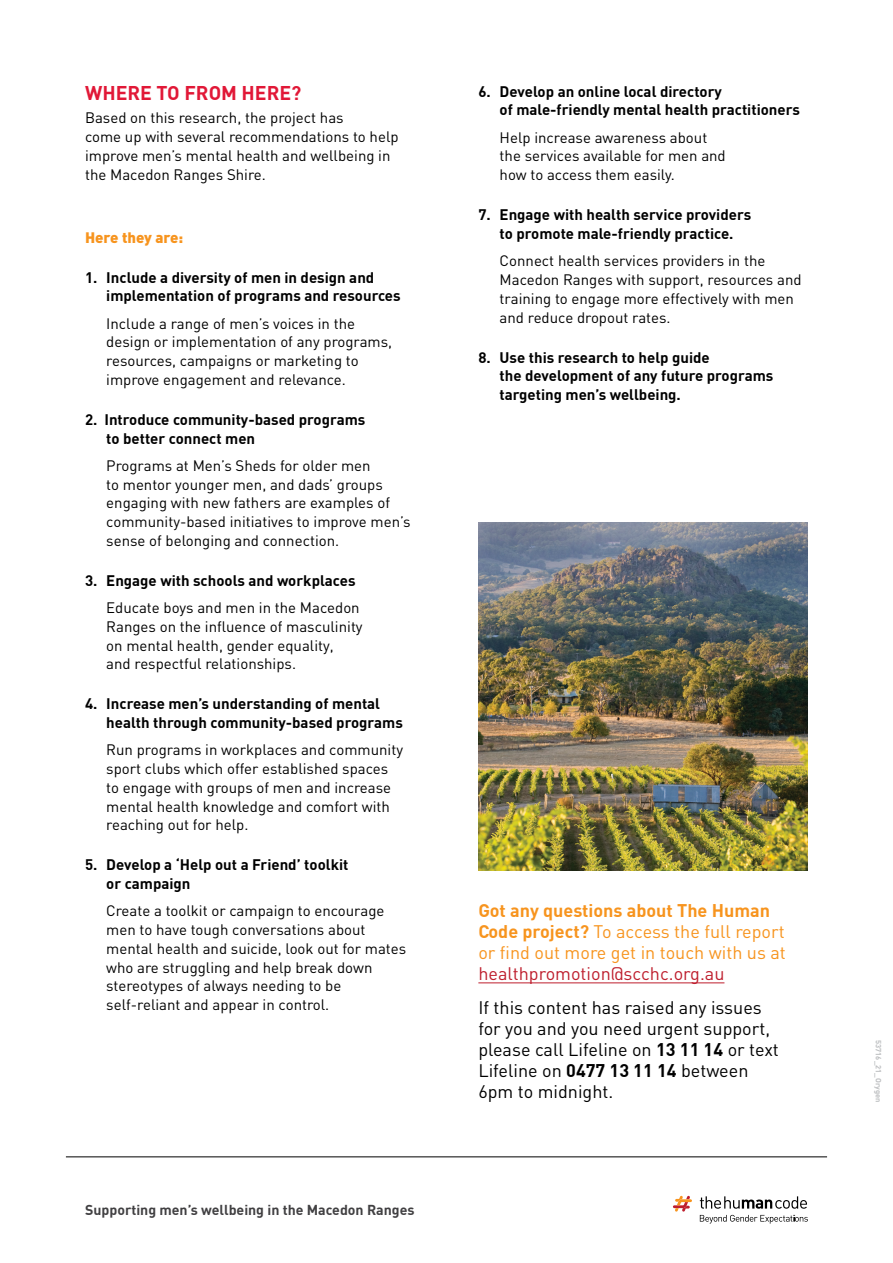
<style>
.page{position:relative;width:893px;height:1263px;background:#fff}
.page>*{position:absolute;margin:0;border:0;box-sizing:border-box;transform-origin:0 0}
.t1{font:700 19.5px "DIN";color:#e11837}
.t2{font:18px/21px "DIN";color:#000}
.t3{font:18px/21px "DIN";color:#f7941e}
.t4{font:18px "DIN";color:#be1e2d}
.t5{font:15px/18.8px "DIN";color:#000}
.t6{font:700 15px/18.8px "DIN";color:#000}
.t7{font:900 15px "DIN";color:#f7941e}
.t8{font:700 14.1px "DIN";color:#414042}
.t9{font:700 7.5px "DIN";color:#bcbec0}
.s1{font-weight:700}
</style>
<div class="page">
<hr style="left:478px;top:982px;width:246px;height:1px;background:#be1e2d">
<img style="left:478px;top:522px;width:330px;height:348px">
<svg style="left:673px;top:1196px;width:19px;height:15px"></svg>
<svg style="left:700px;top:1196px;width:107px;height:13px"></svg>
<svg style="left:700px;top:1215px;width:108px;height:8px"></svg>
<hr style="left:66px;top:1156px;width:761px;height:1px;background:#000">
<h1 class="t1" style="left:85px;top:80px;width:218px">WHERE TO FROM HERE?</h1>
<p class="t5" style="left:85px;top:108px;width:315px">Based on this research, the project has<br>come up with several recommendations to help improve men’s mental health and wellbeing in the Macedon Ranges Shire.</p>
<p class="t7" style="left:85px;top:227px;width:100px">Here they are:</p>
<p class="t6" style="left:106px;top:267px;width:296px;text-indent:-21px">1. Include a diversity of men in design and implementation of programs and resources</p>
<p class="t5" style="left:106px;top:313px;width:287px">Include a range of men’s voices in the design or implementation of any programs, resources, campaigns or marketing to improve engagement and relevance.</p>
<p class="t6" style="left:106px;top:409px;width:261px;text-indent:-21px">2. Introduce community-based programs to better connect men</p>
<p class="t5" style="left:106px;top:456px;width:306px">Programs at Men’s Sheds for older men<br>to mentor younger men, and dads’ groups engaging with new fathers are examples of community-based initiatives to improve men’s sense of belonging and connection.</p>
<p class="t6" style="left:85px;top:570px;width:272px">3. Engage with schools and workplaces</p>
<p class="t5" style="left:106px;top:598px;width:258px">Educate boys and men in the Macedon Ranges on the influence of masculinity on mental health, gender equality,<br>and respectful relationships.</p>
<p class="t6" style="left:106px;top:694px;width:298px;text-indent:-21px">4. Increase men’s understanding of mental health through community-based programs</p>
<p class="t5" style="left:106px;top:740px;width:298px">Run programs in workplaces and community sport clubs which offer established spaces to engage with groups of men and increase mental health knowledge and comfort with reaching out for help.</p>
<p class="t6" style="left:106px;top:855px;width:244px;text-indent:-21px">5. Develop a ‘Help out a Friend’ toolkit or campaign</p>
<p class="t5" style="left:106px;top:901px;width:301px">Create a toolkit or campaign to encourage men to have tough conversations about mental health and suicide, look out for mates who are struggling and help break down stereotypes of always needing to be self-reliant and appear in control.</p>
<p class="t8" style="left:85px;top:1201px;width:331px">Supporting men’s wellbeing in the Macedon Ranges</p>
<p class="t6" style="left:500px;top:81px;width:302px;text-indent:-21px">6. Develop an online local directory<br>of male-friendly mental health practitioners</p>
<p class="t5" style="left:500px;top:128px;width:228px">Help increase awareness about the services available for men and how to access them easily.</p>
<p class="t6" style="left:478px;top:205px;width:274px;text-align:center">7. Engage with health service providers to promote male-friendly practice.</p>
<p class="t5" style="left:500px;top:251px;width:303px">Connect health services providers in the Macedon Ranges with support, resources and training to engage more effectively with men and reduce dropout rates.</p>
<p class="t6" style="left:500px;top:347px;width:275px;text-indent:-21px">8. Use this research to help guide<br>the development of any future programs targeting men’s wellbeing.</p>
<p class="t3" style="left:478px;top:900px;width:309px"><span class="s1">Got any questions about The Human<br>Code project?</span> To access the full report or find out more get in touch with us at</p>
<p class="t4" style="left:478px;top:963px;width:248px">healthpromotion@scchc.org.au</p>
<p class="t2" style="left:478px;top:997px;width:302px">If this content has raised any issues for you and you need urgent support, please call Lifeline on <span class="s1">13 11 14</span> or text<br>Lifeline on <span class="s1">0477 13 11 14</span> between<br>6pm to midnight.</p>
<p class="t9" style="left:884px;top:1040px;width:64px;rotate:90deg">53716_21_Orygen</p>
</div>
